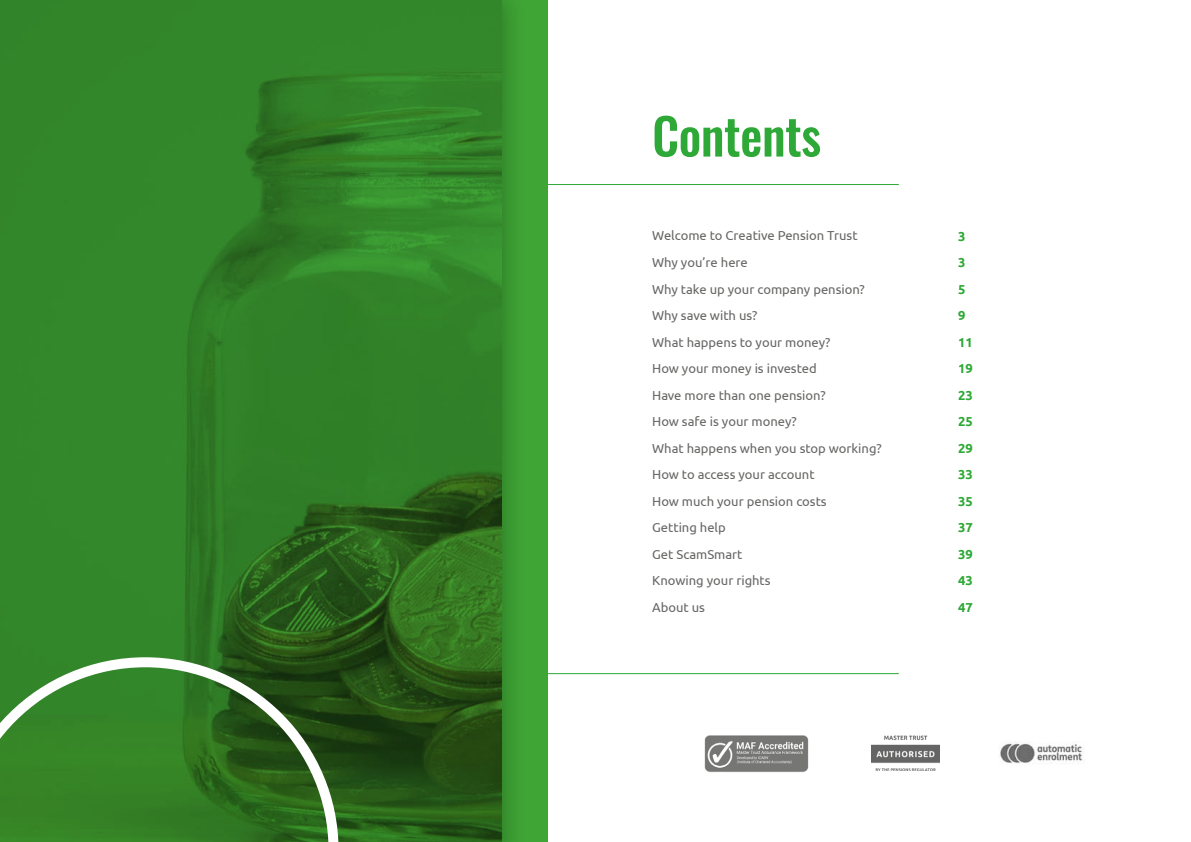
<style>
.page{position:relative;width:1191px;height:842px;background:#fff}
.page>*{position:absolute;margin:0;border:0;box-sizing:border-box;transform-origin:0 0}
.t1{font:500 50px "Oswald";letter-spacing:-.01em;color:#2ea836}
.t2{font:13px/26.5px "Ubuntu";color:#666665}
.t3{font:700 13px/26.5px "Ubuntu";color:#2ea836}
</style>
<div class="page">
<img style="left:704px;top:735px;width:105px;height:37px">
<img style="left:871px;top:736px;width:68px;height:34px">
<img style="left:999px;top:743px;width:85px;height:21px">
<div style="left:0;top:0;width:547px;height:842px;background:#3fa535"></div>
<div style="left:0;top:0;width:527px;height:842px;background:#000;opacity:.4"></div>
<img style="left:0;top:0;width:501px;height:842px">
<svg style="left:0;top:657px;width:338px;height:185px;background:#3d7d31"></svg>
<hr style="left:547px;top:184px;width:351px;height:1px;background:#2ea836">
<hr style="left:547px;top:673px;width:351px;height:1px;background:#2ea836">
<h1 class="t1" style="left:652px;top:101px;width:170px">Contents</h1>
<p class="t2" style="left:652px;top:222px;width:231px">Welcome to Creative Pension Trust<br>Why you’re here<br>Why take up your company pension?<br>Why save with us?<br>What happens to your money?<br>How your money is invested<br>Have more than one pension?<br>How safe is your money?<br>What happens when you stop working?<br>How to access your account<br>How much your pension costs<br>Getting help<br>Get ScamSmart<br>Knowing your rights<br>About us</p>
<p class="t3" style="left:958px;top:222px;width:16px">3<br>3<br>5<br>9<br>11<br>19<br>23<br>25<br>29<br>33<br>35<br>37<br>39<br>43<br>47</p>
</div>
